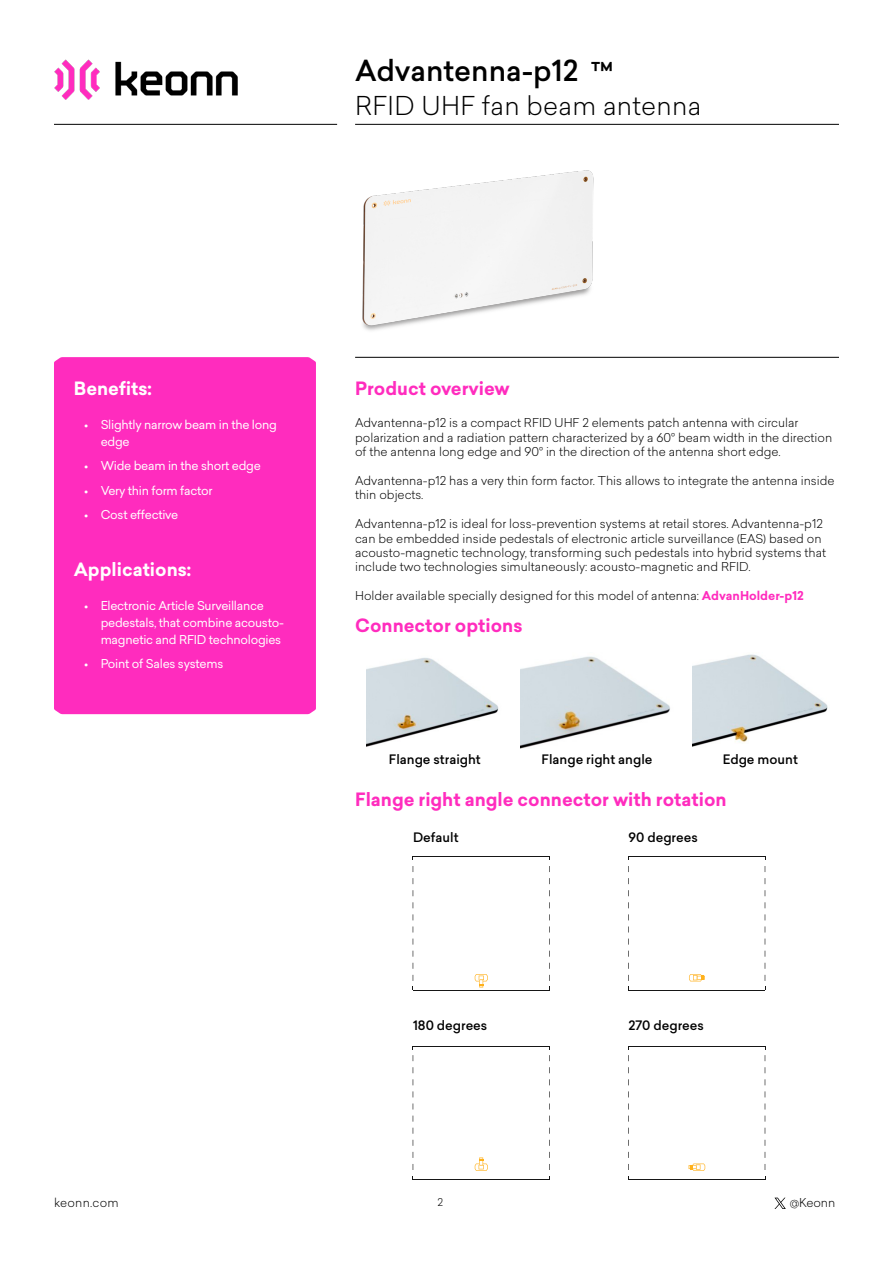
<style>
.page{position:relative;width:893px;height:1263px;background:#fff}
.page>*{position:absolute;margin:0;border:0;box-sizing:border-box;transform-origin:0 0}
.t1{font:500 28.5px "Sailec";color:#000}
.t2{font:300 25.5px "Sailec";letter-spacing:.01em;color:#000}
.t3{font:700 18px "Sailec";color:#ff2cbe}
.t4{font:700 18px "Sailec";color:#fff}
.t5{font:500 12.75px "Sailec";color:#000}
.t6{font:300 12px/14.4px "Sailec";color:#000}
.t7{font:12px/17.1px "Sailec";letter-spacing:-.02em;color:#fff}
.t8{font:300 12px "Sailec";letter-spacing:.02em;color:#000}
.t9{font:300 10.5px "Sailec";color:#000}
.s1{font-size:25.5px}
.s2{font-weight:700;color:#ff2cbe}
</style>
<div class="page">
<hr style="left:355px;top:124px;width:484px;height:1px;background:#000">
<hr style="left:54px;top:124px;width:283px;height:1px;background:#000">
<img style="left:54px;top:59px;width:184px;height:40px">
<svg style="left:774px;top:1197px;width:12px;height:12px"></svg>
<img style="left:362px;top:170px;width:232px;height:161px">
<hr style="left:355px;top:357px;width:484px;height:1px;background:#000">
<div style="left:54px;top:357px;width:262px;height:357px;background:#ff2cbe"></div>
<img style="left:366px;top:657px;width:133px;height:90px">
<img style="left:520px;top:656px;width:150px;height:93px">
<img style="left:692px;top:654px;width:136px;height:93px">
<hr style="left:413px;top:990px;width:137px;height:1px;background:#161616">
<hr style="left:413px;top:856px;width:137px;height:1px;background:#161616">
<svg style="left:475px;top:974px;width:13px;height:13px"></svg>
<svg style="left:475px;top:1157px;width:13px;height:14px"></svg>
<hr style="left:413px;top:1179px;width:137px;height:1px;background:#161616">
<hr style="left:413px;top:1046px;width:137px;height:1px;background:#161616">
<svg style="left:689px;top:974px;width:16px;height:7px"></svg>
<hr style="left:628px;top:990px;width:137px;height:1px;background:#161616">
<hr style="left:628px;top:856px;width:137px;height:1px;background:#161616">
<svg style="left:689px;top:1163px;width:16px;height:8px"></svg>
<hr style="left:628px;top:1179px;width:137px;height:1px;background:#161616">
<hr style="left:628px;top:1046px;width:137px;height:1px;background:#161616">
<h1 class="t1" style="left:355px;top:50px;width:260px">Advantenna-p12 <span class="s1">™</span></h1>
<h2 class="t2" style="left:355px;top:89px;width:348px">RFID UHF fan beam antenna</h2>
<h3 class="t4" style="left:74px;top:375px;width:80px">Benefits:</h3>
<p class="t7" style="left:101px;top:416px;width:178px;text-indent:-16px">• Slightly narrow beam in the long edge</p>
<p class="t7" style="left:84px;top:457px;width:178px">• Wide beam in the short edge</p>
<p class="t7" style="left:84px;top:482px;width:130px">• Very thin form factor</p>
<p class="t7" style="left:84px;top:506px;width:96px">• Cost effective</p>
<h3 class="t4" style="left:74px;top:556px;width:119px">Applications:</h3>
<p class="t7" style="left:101px;top:597px;width:185px;text-indent:-16px">• Electronic Article Surveillance pedestals, that combine acousto&shy;magnetic and RFID technologies</p>
<p class="t7" style="left:84px;top:655px;width:141px">• Point of Sales systems</p>
<h3 class="t3" style="left:355px;top:375px;width:156px">Product overview</h3>
<p class="t6" style="left:355px;top:415px;width:479px">Advantenna-p12 is a compact RFID UHF 2 elements patch antenna with circular polarization and a radiation pattern characterized by a 60° beam width in the direction of the antenna long edge and 90° in the direction of the antenna short edge.</p>
<p class="t6" style="left:355px;top:473px;width:481px">Advantenna-p12 has a very thin form factor. This allows to integrate the antenna inside thin objects.</p>
<p class="t6" style="left:355px;top:516px;width:473px">Advantenna-p12 is ideal for loss-prevention systems at retail stores. Advantenna-p12 can be embedded inside pedestals of electronic article surveillance (EAS) based on acousto-magnetic technology, transforming such pedestals into hybrid systems that include two technologies simultaneously: acousto-magnetic and RFID.</p>
<p class="t6" style="left:355px;top:588px;width:450px">Holder available specially designed for this model of antenna: <span class="s2">AdvanHolder-p12</span></p>
<h3 class="t3" style="left:355px;top:613px;width:169px">Connector options</h3>
<p class="t5" style="left:389px;top:750px;width:93px">Flange straight</p>
<p class="t5" style="left:542px;top:750px;width:112px">Flange right angle</p>
<p class="t5" style="left:723px;top:750px;width:77px">Edge mount</p>
<h3 class="t3" style="left:355px;top:786px;width:373px">Flange right angle connector with rotation</h3>
<p class="t5" style="left:413px;top:829px;width:47px">Default</p>
<p class="t5" style="left:628px;top:829px;width:71px">90 degrees</p>
<p class="t5" style="left:413px;top:1016px;width:76px">180 degrees</p>
<p class="t5" style="left:628px;top:1016px;width:77px">270 degrees</p>
<p class="t8" style="left:54px;top:1194px;width:66px">keonn.com</p>
<p class="t9" style="left:438px;top:1195px;width:7px">2</p>
<p class="t6" style="left:790px;top:1195px;width:47px">@Keonn</p>
</div>
